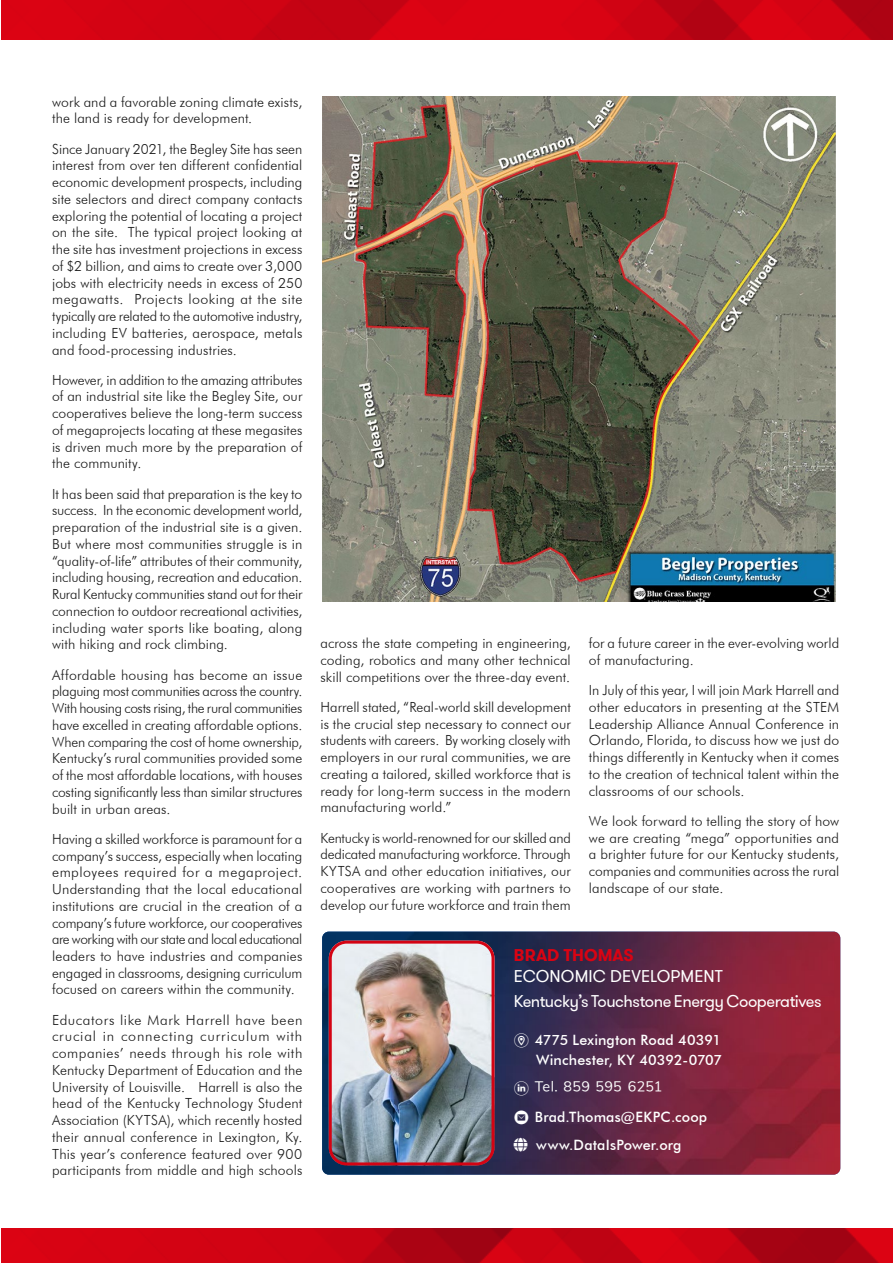
<style>
.page{position:relative;width:893px;height:1263px;background:#fff}
.page>*{position:absolute;margin:0;border:0;box-sizing:border-box;transform-origin:0 0}
.t1{font:16.95px/24.3px "GT Walsheim Pro";letter-spacing:-.025em;color:#fff}
.t2{font:700 16.95px "GT Walsheim Pro";color:#d90313}
.t3{font:500 14.25px/19.5px "Futura BT";letter-spacing:.01em;color:#fff;text-align:right}
.t4{font:14.25px "typeecon";color:#fff}
.t5{font:14.25px "Font Awesome 5 Free Solid";color:#fff}
.t6{font:300 13.95px/16.8px "Futura BT";letter-spacing:.005em;color:#1a1a1a;text-align:justify}
.s1{font-family:"typeecon";font-weight:400}
</style>
<div class="page">
<img style="left:1px;top:1229px;width:892px;height:34px">
<img style="left:1px;top:0;width:892px;height:39px">
<img style="left:322px;top:932px;width:518px;height:243px">
<img style="left:329px;top:941px;width:165px;height:224px">
<div style="left:329px;top:941px;width:165px;height:224px;border:3px solid #d40313;border-radius:16px"></div>
<img style="left:322px;top:96px;width:513px;height:506px">
<svg style="left:535px;top:1081px;width:22px;height:11px"></svg>
<svg style="left:564px;top:1081px;width:25px;height:11px"></svg>
<svg style="left:596px;top:1081px;width:25px;height:11px"></svg>
<svg style="left:629px;top:1081px;width:32px;height:11px"></svg>
<svg style="left:514px;top:1138px;width:14px;height:14px"></svg>
<p class="t6" style="left:52px;top:93px;width:252px">work and a favorable zoning climate exists, the land is ready for development.</p>
<p class="t6" style="left:52px;top:140px;width:252px">Since January 2021, the Begley Site has seen interest from over ten different confidential economic development prospects, including site selectors and direct company contacts exploring the potential of locating a project on the site. The typical project looking at the site has investment projections in excess of $2 billion, and aims to create over 3,000 jobs with electricity needs in excess of 250 megawatts. Projects looking at the site typically are related to the automotive industry, including EV batteries, aerospace, metals and food-processing industries.</p>
<p class="t6" style="left:52px;top:371px;width:252px">However, in addition to the amazing attributes of an industrial site like the Begley Site, our cooperatives believe the long-term success of megaprojects locating at these megasites is driven much more by the preparation of the community.</p>
<p class="t6" style="left:52px;top:485px;width:252px">It has been said that preparation is the key to success. In the economic development world, preparation of the industrial site is a given.<br>But where most communities struggle is in “quality-of-life” attributes of their community, including housing, recreation and education.<br>Rural Kentucky communities stand out for their connection to outdoor recreational activities, including water sports like boating, along with hiking and rock climbing.</p>
<p class="t6" style="left:52px;top:666px;width:252px">Affordable housing has become an issue plaguing most communities across the country.<br>With housing costs rising, the rural communities have excelled in creating affordable options.<br>When comparing the cost of home ownership, Kentucky’s rural communities provided some of the most affordable locations, with houses costing significantly less than similar structures built in urban areas.</p>
<p class="t6" style="left:52px;top:830px;width:252px">Having a skilled workforce is paramount for a company’s success, especially when locating employees required for a megaproject.<br>Understanding that the local educational institutions are crucial in the creation of a company’s future workforce, our cooperatives are working with our state and local educational leaders to have industries and companies engaged in classrooms, designing curriculum focused on careers within the community.</p>
<p class="t6" style="left:52px;top:1011px;width:252px">Educators like Mark Harrell have been crucial in connecting curriculum with companies’ needs through his role with Kentucky Department of Education and the University of Louisville. Harrell is also the head of the Kentucky Technology Student Association (KYTSA), which recently hosted their annual conference in Lexington, Ky.<br>This year’s conference featured over 900 participants from middle and high schools</p>
<p class="t6" style="left:320px;top:635px;width:252px">across the state competing in engineering, coding, robotics and many other technical skill competitions over the three-day event.</p>
<p class="t6" style="left:320px;top:698px;width:252px">Harrell stated, “Real-world skill development is the crucial step necessary to connect our students with careers. By working closely with employers in our rural communities, we are creating a tailored, skilled workforce that is ready for long-term success in the modern manufacturing world.”</p>
<p class="t6" style="left:320px;top:829px;width:252px">Kentucky is world-renowned for our skilled and dedicated manufacturing workforce. Through KYTSA and other education initiatives, our cooperatives are working with partners to develop our future workforce and train them</p>
<p class="t6" style="left:589px;top:635px;width:252px">for a future career in the ever-evolving world of manufacturing.</p>
<p class="t6" style="left:589px;top:682px;width:252px">In July of this year, I will join Mark Harrell and other educators in presenting at the STEM Leadership Alliance Annual Conference in Orlando, Florida, to discuss how we just do things differently in Kentucky when it comes to the creation of technical talent within the classrooms of our schools.</p>
<p class="t6" style="left:589px;top:812px;width:252px">We look forward to telling the story of how we are creating “mega” opportunities and a brighter future for our Kentucky students, companies and communities across the rural landscape of our state.</p>
<p class="t2" style="left:514px;top:945px;width:121px">BRAD THOMAS</p>
<p class="t1" style="left:514px;top:964px;width:309px">ECONOMIC DEVELOPMENT<br>Kentucky’s Touchstone Energy Cooperatives</p>
<p class="t3" style="left:514px;top:1030px;width:210px"><span class="s1">m</span> 4775 Lexington Road 40391<br>Winchester, KY 40392-0707</p>
<p class="t4" style="left:514px;top:1081px;width:17px">l</p>
<p class="t5" style="left:551px;top:1081px;width:5px">●</p>
<p class="t3" style="left:514px;top:1107px;width:195px"><span class="s1">E</span> Brad.Thomas@EKPC.coop</p>
<p class="t3" style="left:514px;top:1135px;width:169px">●□ www.DataIsPower.org</p>
</div>
